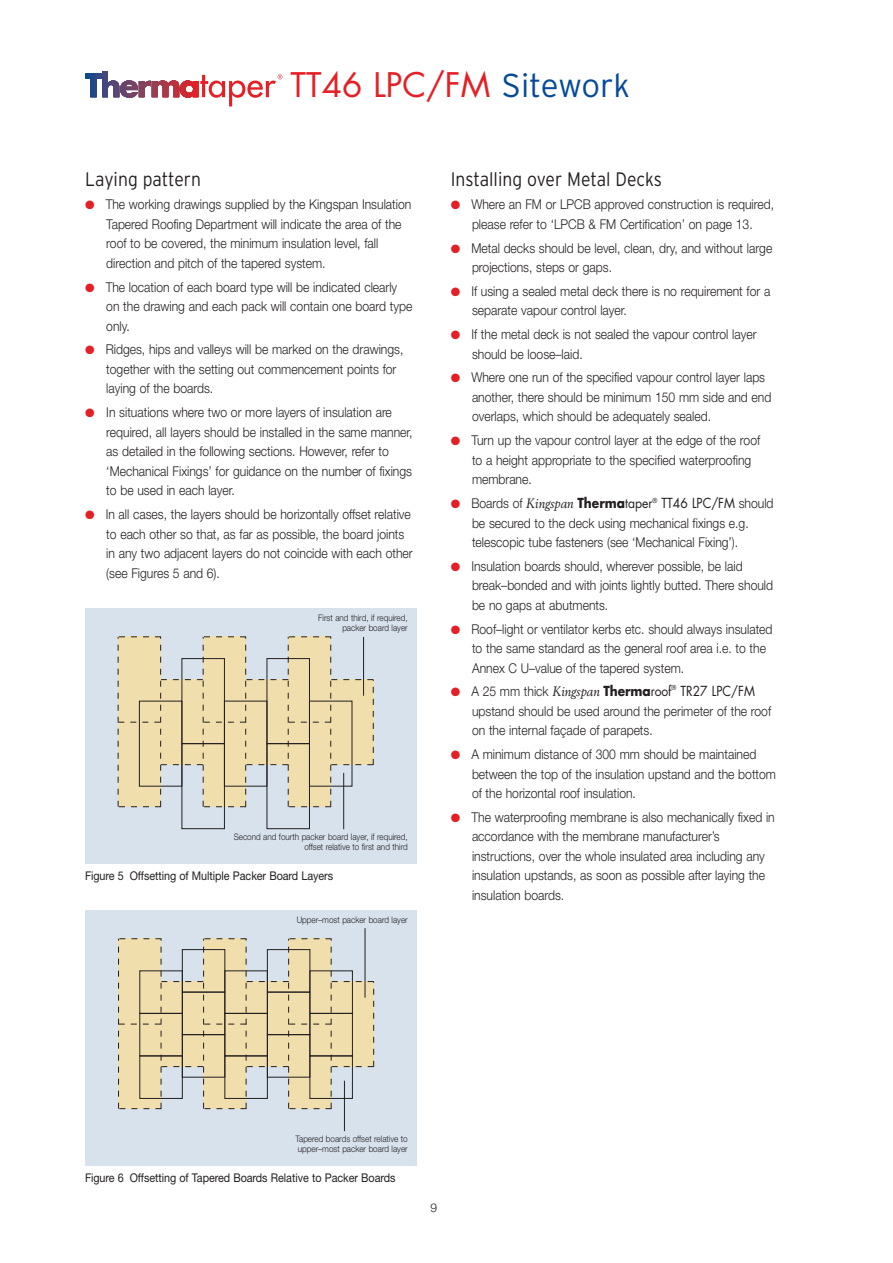
<style>
.page{position:relative;width:893px;height:1263px;background:#fff}
.page>*{position:absolute;margin:0;border:0;box-sizing:border-box;transform-origin:0 0}
.t1{font:33px "Futura";color:#e41f25}
.t2{font:300 19.5px "Interstate";color:#231f20;scale:.9 1}
.t3{font:300 13.5px/19.5px "Helvetica Neue";color:#231f20;scale:.9 1}
.t4{font:13.5px "Futura";color:#231f20;scale:.9 1}
.t5{font:12px "Helvetica Neue";letter-spacing:-.005em;color:#231f20;scale:.9 1}
.t6{font:12px "Helvetica Neue Light TT";color:#231f20}
.t7{font:300 9px/10.5px "Helvetica Neue";color:#231f20;text-align:right;scale:.9 1}
.t8{font:6.75px "Futura";color:#231f20;scale:.9 1}
.s1{font-family:"Interstate";font-weight:300;color:#054a99}
.s2{color:#e41f25}
.s3{font-family:"Helvetica Neue";font-weight:300}
.s4{font-family:"Berling";font-style:italic}
.s5{font-weight:700}
.s6{font-family:"Berling";font-weight:400;font-style:italic}
.s7{font-family:"Futura";font-weight:700}
.s8{font-family:"Futura";font-weight:400}
</style>
<div class="page">
<svg style="left:85px;top:71px;width:197px;height:35px"></svg>
<div style="left:85px;top:608px;width:332px;height:255px;background:#d8e2ed"></div>
<svg style="left:118px;top:636px;width:256px;height:171px"></svg>
<div style="left:139px;top:701px;width:43px;height:85px;border:1px solid #231f20"></div>
<div style="left:182px;top:743px;width:43px;height:86px;border:1px solid #231f20"></div>
<div style="left:182px;top:658px;width:43px;height:86px;border:1px solid #231f20"></div>
<div style="left:224px;top:701px;width:43px;height:85px;border:1px solid #231f20"></div>
<div style="left:267px;top:743px;width:43px;height:86px;border:1px solid #231f20"></div>
<div style="left:267px;top:658px;width:43px;height:86px;border:1px solid #231f20"></div>
<div style="left:309px;top:701px;width:43px;height:85px;border:1px solid #231f20"></div>
<hr style="left:363px;top:637px;width:1px;height:59px;background:#231f20">
<hr style="left:343px;top:773px;width:1px;height:56px;background:#231f20">
<div style="left:85px;top:910px;width:332px;height:255px;background:#d8e2ed"></div>
<svg style="left:118px;top:938px;width:256px;height:171px"></svg>
<div style="left:139px;top:970px;width:44px;height:44px;border:1px solid #231f20"></div>
<div style="left:182px;top:992px;width:43px;height:43px;border:1px solid #231f20"></div>
<div style="left:182px;top:949px;width:43px;height:43px;border:1px solid #231f20"></div>
<div style="left:224px;top:1013px;width:44px;height:43px;border:1px solid #231f20"></div>
<div style="left:224px;top:970px;width:44px;height:44px;border:1px solid #231f20"></div>
<div style="left:267px;top:992px;width:43px;height:43px;border:1px solid #231f20"></div>
<div style="left:267px;top:949px;width:43px;height:43px;border:1px solid #231f20"></div>
<div style="left:309px;top:1013px;width:44px;height:43px;border:1px solid #231f20"></div>
<div style="left:309px;top:970px;width:44px;height:44px;border:1px solid #231f20"></div>
<div style="left:224px;top:1055px;width:44px;height:44px;border:1px solid #231f20"></div>
<div style="left:139px;top:1055px;width:44px;height:44px;border:1px solid #231f20"></div>
<div style="left:309px;top:1055px;width:44px;height:44px;border:1px solid #231f20"></div>
<hr style="left:365px;top:928px;width:1px;height:70px;background:#231f20">
<hr style="left:344px;top:1081px;width:1px;height:50px;background:#231f20">
<h1 class="t1" style="left:291px;top:70px;width:341px">TT46 LPC/FM <span class="s1">Sitework</span></h1>
<h2 class="t2" style="left:85px;top:168px;width:130px">Laying pattern</h2>
<p class="t3" style="left:106px;top:196px;width:340px;text-indent:-21px"><span class="s2">●</span> The working drawings supplied by the Kingspan Insulation Tapered Roofing Department will indicate the area of the roof to be covered, the minimum insulation level, fall direction and pitch of the tapered system.</p>
<p class="t3" style="left:106px;top:278px;width:342px;text-indent:-21px"><span class="s2">●</span> The location of each board type will be indicated clearly on the drawing and each pack will contain one board type only.</p>
<p class="t3" style="left:106px;top:341px;width:332px;text-indent:-21px"><span class="s2">●</span> Ridges, hips and valleys will be marked on the drawings, together with the setting out commencement points for laying of the boards.</p>
<p class="t3" style="left:106px;top:404px;width:342px;text-indent:-21px"><span class="s2">●</span> In situations where two or more layers of insulation are required, all layers should be installed in the same manner, as detailed in the following sections. However, refer to ‘Mechanical Fixings’ for guidance on the number of fixings to be used in each layer.</p>
<p class="t3" style="left:106px;top:506px;width:342px;text-indent:-21px"><span class="s2">●</span> In all cases, the layers should be horizontally offset relative to each other so that, as far as possible, the board joints in any two adjacent layers do not coincide with each other (see Figures 5 and 6).</p>
<p class="t7" style="left:318px;top:613px;width:101px">First and third, if required, packer board layer</p>
<p class="t7" style="left:234px;top:832px;width:195px">Second and fourth packer board layer, if required, offset relative to first and third</p>
<p class="t5" style="left:85px;top:872px;width:277px">Figure 5 Offsetting of Multiple Packer Board Layers</p>
<p class="t7" style="left:297px;top:915px;width:125px">Upper–most packer board layer</p>
<h2 class="t2" style="left:451px;top:168px;width:236px">Installing over Metal Decks</h2>
<p class="t3" style="left:451px;top:196px;width:361px;text-align:center"><span class="s2">●</span> Where an FM or LPCB approved construction is required, please refer to ‘LPCB &amp; FM Certification’ on page 13.</p>
<p class="t3" style="left:472px;top:239px;width:335px;text-indent:-21px"><span class="s2">●</span> Metal decks should be level, clean, dry, and without large projections, steps or gaps.</p>
<p class="t3" style="left:472px;top:283px;width:333px;text-indent:-21px"><span class="s2">●</span> If using a sealed metal deck there is no requirement for a separate vapour control layer.</p>
<p class="t3" style="left:472px;top:326px;width:318px;text-indent:-21px"><span class="s2">●</span> If the metal deck is not sealed the vapour control layer should be loose–laid.</p>
<p class="t3" style="left:472px;top:369px;width:334px;text-indent:-21px"><span class="s2">●</span> Where one run of the specified vapour control layer laps another, there should be minimum 150 mm side and end overlaps, which should be adequately sealed.</p>
<p class="t3" style="left:472px;top:432px;width:322px;text-indent:-21px"><span class="s2">●</span> Turn up the vapour control layer at the edge of the roof to a height appropriate to the specified waterproofing membrane.</p>
<p class="t4" style="left:451px;top:497px;width:360px"><span class="s2">●</span> <span class="s3">Boards of</span> <span class="s4">Kingspan</span> <span class="s5">Therma</span>taper<sup>®</sup> TT46 LPC/FM <span class="s3">should</span></p>
<p class="t3" style="left:472px;top:514px;width:309px">be secured to the deck using mechanical fixings e.g. telescopic tube fasteners (see ‘Mechanical Fixing’).</p>
<p class="t3" style="left:472px;top:557px;width:336px;text-indent:-21px"><span class="s2">●</span> Insulation boards should, wherever possible, be laid break–bonded and with joints lightly butted. There should be no gaps at abutments.</p>
<p class="t3" style="left:472px;top:620px;width:335px;text-indent:-21px"><span class="s2">●</span> Roof–light or ventilator kerbs etc. should always insulated to the same standard as the general roof area i.e. to the<br>Annex C U–value of the tapered system.</p>
<p class="t3" style="left:451px;top:683px;width:247px"><span class="s2">●</span> A 25 mm thick <span class="s6">Kingspan</span> <span class="s7">Therma</span><span class="s8">roof</span></p>
<p class="t8" style="left:671px;top:684px;width:7px">®</p>
<p class="t4" style="left:680px;top:685px;width:84px">TR27 LPC/FM</p>
<p class="t3" style="left:472px;top:702px;width:334px">upstand should be used around the perimeter of the roof on the internal façade of parapets.</p>
<p class="t3" style="left:472px;top:746px;width:339px;text-indent:-21px"><span class="s2">●</span> A minimum distance of 300 mm should be maintained between the top of the insulation upstand and the bottom of the horizontal roof insulation.</p>
<p class="t3" style="left:472px;top:808px;width:338px;text-indent:-21px"><span class="s2">●</span> The waterproofing membrane is also mechanically fixed in accordance with the membrane manufacturer’s instructions, over the whole insulated area including any insulation upstands, as soon as possible after laying the insulation boards.</p>
<p class="t7" style="left:296px;top:1134px;width:126px;text-align:left">Tapered boards offset relative to upper–most packer board layer</p>
<p class="t5" style="left:85px;top:1174px;width:346px">Figure 6 Offsetting of Tapered Boards Relative to Packer Boards</p>
<p class="t6" style="left:430px;top:1201px;width:8px">9</p>
</div>
